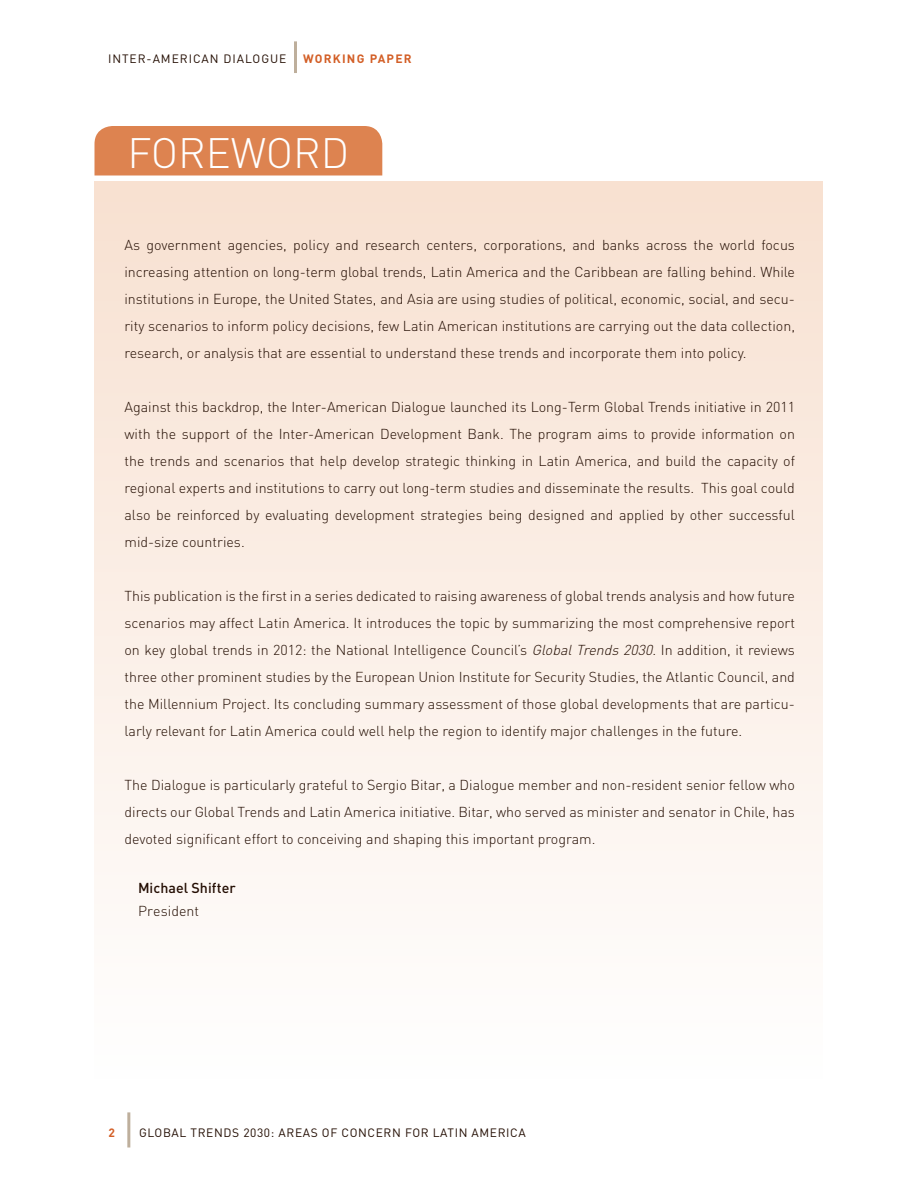
<style>
.page{position:relative;width:918px;height:1188px;background:#fff}
.page>*{position:absolute;margin:0;border:0;box-sizing:border-box;transform-origin:0 0}
.t1{font:300 42px "DIN";color:#fff}
.t2{font:300 14.25px/27px "DIN";color:#230d02;text-align:justify}
.t3{font:500 14.25px "DIN";letter-spacing:.005em;color:#230d02}
.t4{font:12px "DIN";letter-spacing:.05em;color:#230d02}
.t5{font:12px "DIN";letter-spacing:.08em;color:#230d02}
.t6{font:700 12px "DIN";letter-spacing:.1em;color:#d35f27}
.s1{font-style:italic}
</style>
<div class="page">
<div style="left:94px;top:182px;width:730px;height:897px;background:linear-gradient(to bottom,#f8e1d1,#fefefe)"></div>
<div style="left:94px;top:126px;width:288px;height:50px;background:#dd8350"></div>
<hr style="left:127px;top:1112px;width:3px;height:35px;background:#beaf9c">
<hr style="left:294px;top:41px;width:3px;height:32px;background:#beaf9c">
<p class="t5" style="left:108px;top:51px;width:180px">INTER-AMERICAN DIALOGUE</p>
<p class="t6" style="left:303px;top:51px;width:110px">WORKING PAPER</p>
<h1 class="t1" style="left:127px;top:127px;width:223px">Foreword</h1>
<p class="t2" style="left:124px;top:231px;width:672px">As government agencies, policy and research centers, corporations, and banks across the world focus increasing attention on long-term global trends, Latin America and the Caribbean are falling behind. While institutions in Europe, the United States, and Asia are using studies of political, economic, social, and secu&shy;rity scenarios to inform policy decisions, few Latin American institutions are carrying out the data collection, research, or analysis that are essential to understand these trends and incorporate them into policy.</p>
<p class="t2" style="left:124px;top:393px;width:672px">Against this backdrop, the Inter-American Dialogue launched its Long-Term Global Trends initiative in 2011 with the support of the Inter-American Development Bank. The program aims to provide information on the trends and scenarios that help develop strategic thinking in Latin America, and build the capacity of regional experts and institutions to carry out long-term studies and disseminate the results. This goal could also be reinforced by evaluating development strategies being designed and applied by other successful mid-size countries.</p>
<p class="t2" style="left:124px;top:582px;width:672px">This publication is the first in a series dedicated to raising awareness of global trends analysis and how future scenarios may affect Latin America. It introduces the topic by summarizing the most comprehensive report on key global trends in 2012: the National Intelligence Council’s <span class="s1">Global Trends 2030</span>. In addition, it reviews three other prominent studies by the European Union Institute for Security Studies, the Atlantic Council, and the Millennium Project. Its concluding summary assessment of those global developments that are particu&shy;larly relevant for Latin America could well help the region to identify major challenges in the future.</p>
<p class="t2" style="left:125px;top:771px;width:672px">The Dialogue is particularly grateful to Sergio Bitar, a Dialogue member and non-resident senior fellow who directs our Global Trends and Latin America initiative. Bitar, who served as minister and senator in Chile, has devoted significant effort to conceiving and shaping this important program.</p>
<p class="t3" style="left:138px;top:879px;width:99px">Michael Shifter</p>
<p class="t2" style="left:138px;top:897px;width:63px">President</p>
<p class="t6" style="left:108px;top:1125px;width:8px">2</p>
<p class="t4" style="left:139px;top:1125px;width:388px">GLOBAL TRENDS 2030: AREAS OF CONCERN FOR LATI N AMERICA</p>
</div>
